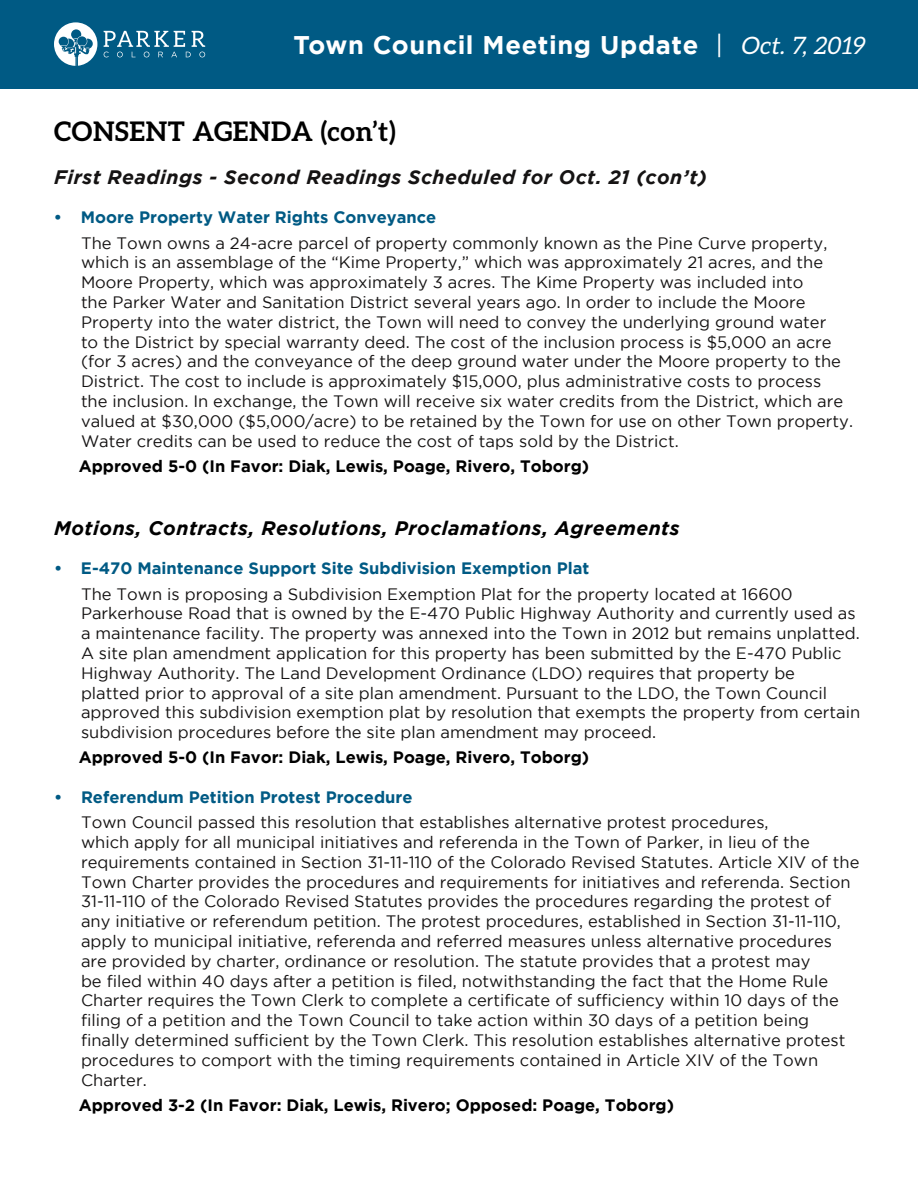
<style>
.page{position:relative;width:918px;height:1188px;background:#fff}
.page>*{position:absolute;margin:0;border:0;box-sizing:border-box;transform-origin:0 0}
.t1{font:700 27px "Aleo";letter-spacing:.025em;color:#000}
.t2{font:700 25.5px "Gotham";letter-spacing:.025em;color:#fff}
.t3{font:italic 700 19.5px "Gotham";letter-spacing:.025em;color:#000}
.t4{font:italic 700 19.5px "Gotham";letter-spacing:.025em;color:#151313}
.t5{font:16.5px/19.8px "Gotham";color:#151313}
.t6{font:700 16.5px "Gotham";color:#000}
.t7{font:700 16.5px "Gotham";color:#005a84}
.s1{font-weight:400}
.s2{font-family:"Aleo";font-weight:400;font-style:italic;font-size:24px}
</style>
<div class="page">
<div style="left:0;top:0;width:918px;height:88px;background:#005a84"></div>
<svg style="left:54px;top:22px;width:43px;height:44px"></svg>
<svg style="left:104px;top:31px;width:101px;height:26px"></svg>
<h2 class="t2" style="left:294px;top:30px;width:577px">Town Council Meeting Update <span class="s1">|</span> <span class="s2">Oct. 7, 2019</span></h2>
<h1 class="t1" style="left:54px;top:115px;width:343px">CONSENT AGENDA (con’t)</h1>
<p class="t4" style="left:54px;top:166px;width:654px">First Readings - Second Readings Scheduled for Oct. 21 (con’t)</p>
<p class="t7" style="left:54px;top:208px;width:384px">• Moore Property Water Rights Conveyance</p>
<p class="t5" style="left:81px;top:233px;width:774px">The Town owns a 24-acre parcel of property commonly known as the Pine Curve property, which is an assemblage of the “Kime Property,” which was approximately 21 acres, and the Moore Property, which was approximately 3 acres. The Kime Property was included into<br>the Parker Water and Sanitation District several years ago. In order to include the Moore Property into the water district, the Town will need to convey the underlying ground water<br>to the District by special warranty deed. The cost of the inclusion process is $5,000 an acre (for 3 acres) and the conveyance of the deep ground water under the Moore property to the District. The cost to include is approximately $15,000, plus administrative costs to process<br>the inclusion. In exchange, the Town will receive six water credits from the District, which are valued at $30,000 ($5,000/acre) to be retained by the Town for use on other Town property.<br>Water credits can be used to reduce the cost of taps sold by the District.</p>
<p class="t6" style="left:79px;top:456px;width:512px">Approved 5-0 (In Favor: Diak, Lewis, Poage, Rivero, Toborg)</p>
<p class="t3" style="left:54px;top:517px;width:627px">Motions, Contracts, Resolutions, Proclamations, Agreements</p>
<p class="t7" style="left:54px;top:559px;width:537px">• E-470 Maintenance Support Site Subdivision Exemption Plat</p>
<p class="t5" style="left:81px;top:584px;width:781px">The Town is proposing a Subdivision Exemption Plat for the property located at 16600<br>Parkerhouse Road that is owned by the E-470 Public Highway Authority and currently used as a maintenance facility. The property was annexed into the Town in 2012 but remains unplatted.<br>A site plan amendment application for this property has been submitted by the E-470 Public Highway Authority. The Land Development Ordinance (LDO) requires that property be<br>platted prior to approval of a site plan amendment. Pursuant to the LDO, the Town Council approved this subdivision exemption plat by resolution that exempts the property from certain subdivision procedures before the site plan amendment may proceed.</p>
<p class="t6" style="left:79px;top:748px;width:512px">Approved 5-0 (In Favor: Diak, Lewis, Poage, Rivero, Toborg)</p>
<p class="t7" style="left:54px;top:788px;width:360px">• Referendum Petition Protest Procedure</p>
<p class="t5" style="left:81px;top:812px;width:780px">Town Council passed this resolution that establishes alternative protest procedures,<br>which apply for all municipal initiatives and referenda in the Town of Parker, in lieu of the requirements contained in Section 31-11-110 of the Colorado Revised Statutes. Article XIV of the Town Charter provides the procedures and requirements for initiatives and referenda. Section 31-11-110 of the Colorado Revised Statutes provides the procedures regarding the protest of any initiative or referendum petition. The protest procedures, established in Section 31-11-110, apply to municipal initiative, referenda and referred measures unless alternative procedures are provided by charter, ordinance or resolution. The statute provides that a protest may<br>be filed within 40 days after a petition is filed, notwithstanding the fact that the Home Rule Charter requires the Town Clerk to complete a certificate of sufficiency within 10 days of the filing of a petition and the Town Council to take action within 30 days of a petition being finally determined sufficient by the Town Clerk. This resolution establishes alternative protest procedures to comport with the timing requirements contained in Article XIV of the Town Charter.</p>
<p class="t6" style="left:79px;top:1095px;width:597px">Approved 3-2 (In Favor: Diak, Lewis, Rivero; Opposed: Poage, Toborg)</p>
</div>
